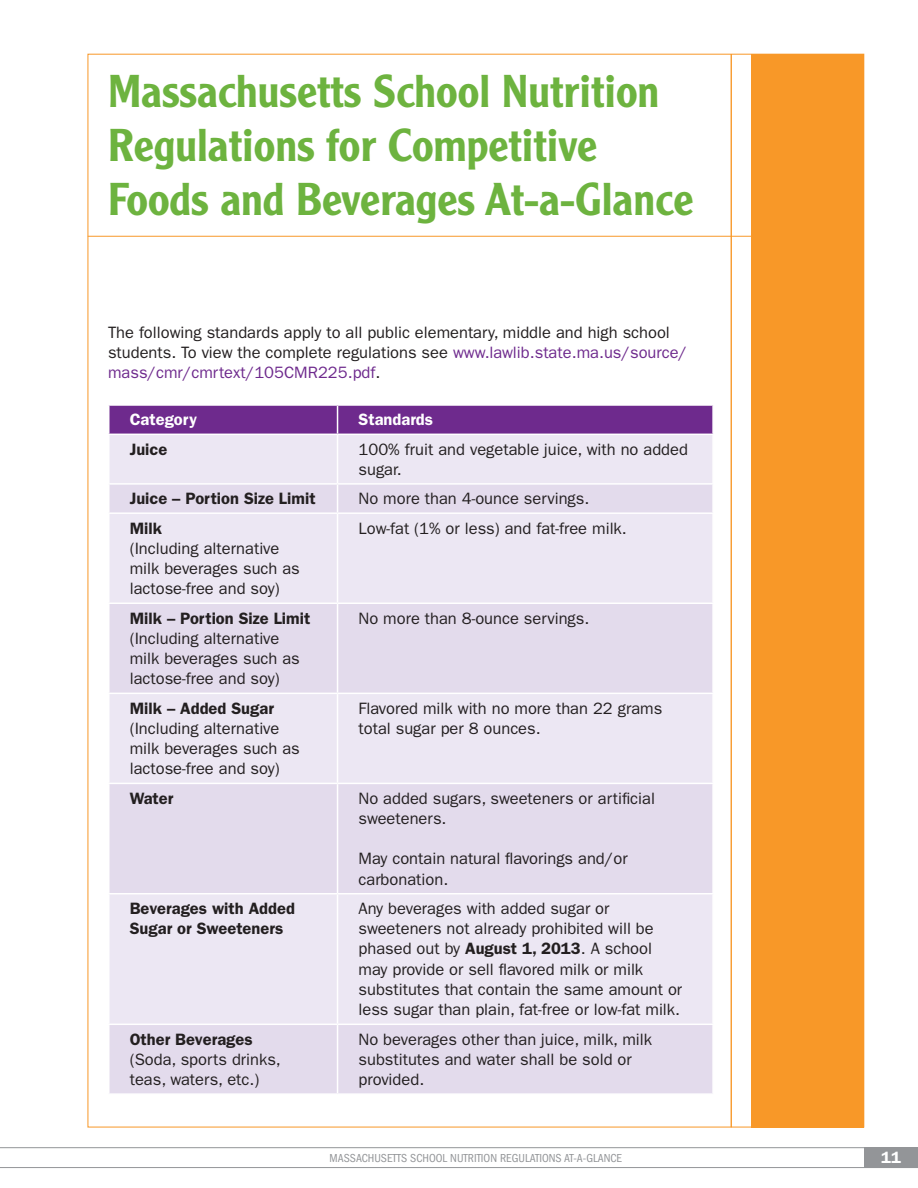
<style>
.page{position:relative;width:918px;height:1188px;background:#fff}
.page>*{position:absolute;margin:0;border:0;box-sizing:border-box;transform-origin:0 0}
.t1{font:500 45px/54px "Clearface Gothic LT Std";color:#6db33f}
.t2{font:16.5px/20.2px "ITC Franklin Gothic Std";color:#231f20}
.t3{font:600 16.5px/20.2px "ITC Franklin Gothic Std";color:#231f20}
.t4{font:600 16.5px "ITC Franklin Gothic Std";color:#fff}
.t5{font:condensed 12px "ITC Franklin Gothic Std";color:#939598}
.s1{color:#6e2a8d}
.s2{font-weight:600}
</style>
<div class="page">
<div style="left:864px;top:1148px;width:54px;height:20px;background:#939598"></div>
<hr style="left:0;top:1147px;width:918px;height:1px;background:#939598">
<hr style="left:0;top:1167px;width:918px;height:1px;background:#939598">
<hr style="left:731px;top:54px;width:1px;height:1073px;background:#f89828">
<hr style="left:88px;top:236px;width:776px;height:1px;background:#f89828">
<hr style="left:751px;top:54px;width:1px;height:1073px;background:#f89828">
<div style="left:110px;top:435px;width:602px;height:48px;background:#ece7f3"></div>
<svg style="left:110px;top:485px;width:602px;height:608px;background:#e7e1ef"></svg>
<hr style="left:337px;top:435px;width:1px;height:48px;background:#fff">
<svg style="left:337px;top:485px;width:1px;height:27px"></svg>
<hr style="left:108px;top:512px;width:230px;height:2px;background:#fff">
<hr style="left:338px;top:512px;width:376px;height:2px;background:#fff">
<hr style="left:337px;top:514px;width:1px;height:89px;background:#fff">
<hr style="left:108px;top:603px;width:230px;height:1px;background:#fff">
<hr style="left:338px;top:603px;width:376px;height:1px;background:#fff">
<hr style="left:337px;top:604px;width:1px;height:89px;background:#fff">
<hr style="left:108px;top:693px;width:230px;height:1px;background:#fff">
<hr style="left:338px;top:693px;width:376px;height:1px;background:#fff">
<hr style="left:337px;top:694px;width:1px;height:89px;background:#fff">
<hr style="left:108px;top:783px;width:230px;height:1px;background:#fff">
<hr style="left:338px;top:783px;width:376px;height:1px;background:#fff">
<hr style="left:337px;top:784px;width:1px;height:109px;background:#fff">
<hr style="left:108px;top:893px;width:230px;height:1px;background:#fff">
<hr style="left:338px;top:893px;width:376px;height:1px;background:#fff">
<hr style="left:337px;top:894px;width:1px;height:130px;background:#fff">
<hr style="left:108px;top:1024px;width:230px;height:1px;background:#fff">
<hr style="left:338px;top:1024px;width:376px;height:1px;background:#fff">
<hr style="left:337px;top:1025px;width:1px;height:68px;background:#fff">
<svg style="left:109px;top:405px;width:604px;height:29px;background:#743391"></svg>
<hr style="left:712px;top:406px;width:2px;height:28px;background:#fff">
<div style="left:752px;top:54px;width:112px;height:1073px;background:#f89828"></div>
<h1 class="t1" style="left:108px;top:64px;width:587px">Massachusetts School Nutrition<br>Regulations for Competitive<br>Foods and Beverages At-a-Glance</h1>
<p class="t2" style="left:108px;top:322px;width:581px">The following standards apply to all public elementary, middle and high school students. To view the complete regulations see <span class="s1">www.lawlib.state.ma.us/source/ mass/cmr/cmrtext/105CMR225.pdf</span>.</p>
<p class="t4" style="left:130px;top:410px;width:69px">Category</p>
<p class="t4" style="left:359px;top:410px;width:76px">Standards</p>
<p class="t3" style="left:130px;top:439px;width:39px">Juice</p>
<p class="t2" style="left:359px;top:439px;width:331px">100% fruit and vegetable juice, with no added sugar.</p>
<p class="t3" style="left:130px;top:488px;width:187px">Juice – Portion Size Limit</p>
<p class="t2" style="left:359px;top:489px;width:232px">No more than 4-ounce servings.</p>
<p class="t3" style="left:130px;top:518px;width:34px">Milk</p>
<p class="t2" style="left:130px;top:538px;width:172px">(Including alternative milk beverages such as lactose-free and soy)</p>
<p class="t2" style="left:359px;top:518px;width:270px">Low-fat (1% or less) and fat-free milk.</p>
<p class="t3" style="left:130px;top:608px;width:182px">Milk – Portion Size Limit</p>
<p class="t2" style="left:130px;top:628px;width:172px">(Including alternative milk beverages such as lactose-free and soy)</p>
<p class="t3" style="left:130px;top:698px;width:146px">Milk – Added Sugar</p>
<p class="t2" style="left:130px;top:718px;width:172px">(Including alternative milk beverages such as lactose-free and soy)</p>
<p class="t2" style="left:359px;top:608px;width:232px">No more than 8-ounce servings.</p>
<p class="t2" style="left:359px;top:698px;width:305px">Flavored milk with no more than 22 grams total sugar per 8 ounces.</p>
<p class="t3" style="left:130px;top:788px;width:45px">Water</p>
<p class="t2" style="left:359px;top:788px;width:298px">No added sugars, sweeteners or artificial sweeteners.</p>
<p class="t2" style="left:359px;top:849px;width:271px">May contain natural flavorings and/or carbonation.</p>
<p class="t3" style="left:130px;top:898px;width:167px">Beverages with Added<br>Sugar or Sweeteners</p>
<p class="t2" style="left:359px;top:898px;width:325px">Any beverages with added sugar or sweeteners not already prohibited will be phased out by <span class="s2">August 1, 2013</span>. A school may provide or sell flavored milk or milk substitutes that contain the same amount or less sugar than plain, fat-free or low-fat milk.</p>
<p class="t3" style="left:130px;top:1029px;width:124px">Other Beverages</p>
<p class="t2" style="left:130px;top:1049px;width:153px">(Soda, sports drinks, teas, waters, etc.)</p>
<p class="t2" style="left:359px;top:1029px;width:295px">No beverages other than juice, milk, milk substitutes and water shall be sold or provided.</p>
<p class="t5" style="left:330px;top:1151px;width:294px">MASSACH USETTS SCH OOL NUTRITION REGULATIONS AT-A-GLANCE</p>
<p class="t4" style="left:881px;top:1148px;width:21px">11</p>
</div>
